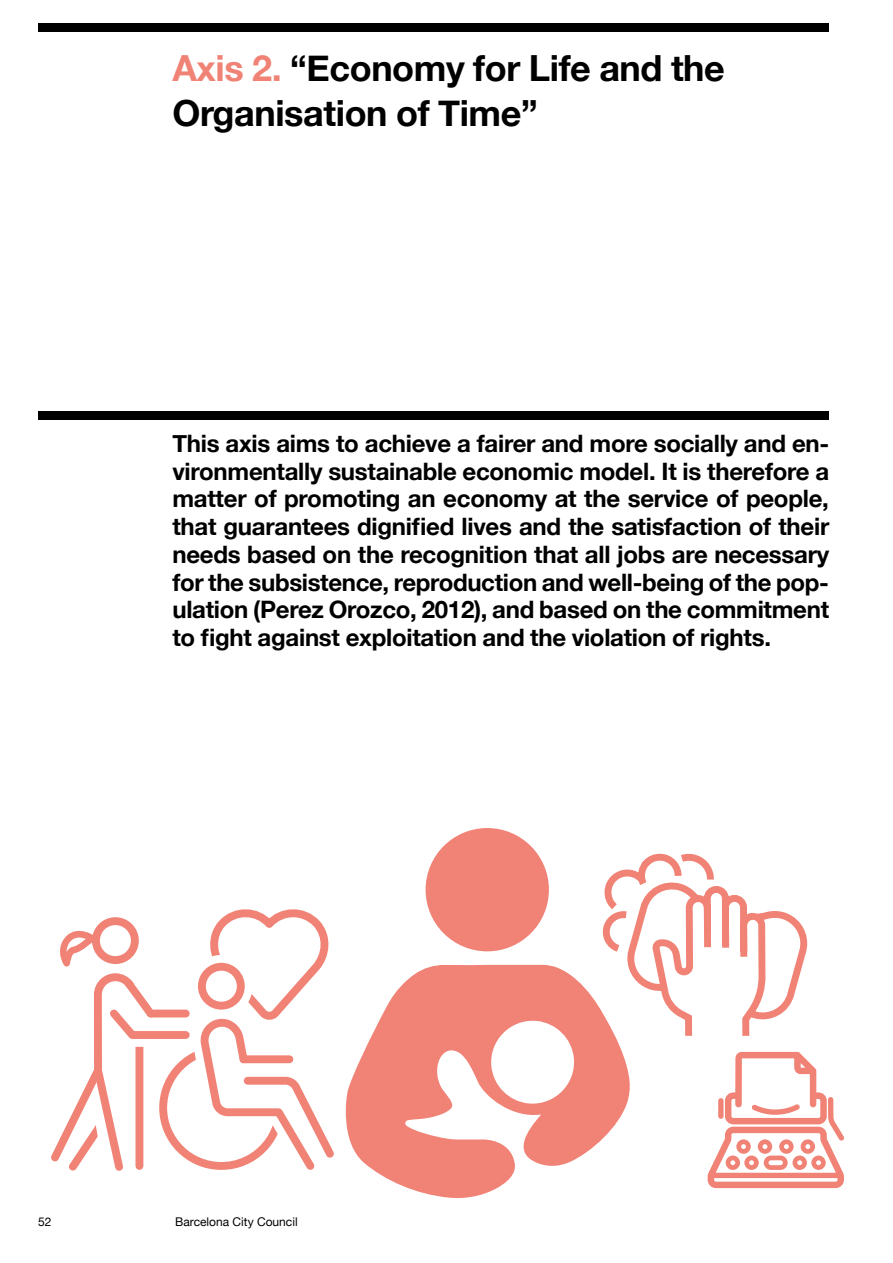
<style>
.page{position:relative;width:893px;height:1263px;background:#fff}
.page>*{position:absolute;margin:0;border:0;box-sizing:border-box;transform-origin:0 0}
.t1{font:700 36px/45px "Helvetica Neue";letter-spacing:-.01em;color:#000}
.t2{font:700 24px/27.8px "Helvetica Neue";letter-spacing:-.01em;color:#000;text-align:justify}
.t3{font:12px "Helvetica Neue";color:#000}
.s1{color:#f08376}
</style>
<div class="page">
<div style="left:38px;top:23px;width:791px;height:9px;background:#000"></div>
<div style="left:38px;top:411px;width:791px;height:9px;background:#000"></div>
<svg style="left:230px;top:909px;width:95px;height:20px"></svg>
<svg style="left:95px;top:913px;width:192px;height:16px"></svg>
<svg style="left:51px;top:929px;width:283px;height:242px"></svg>
<div style="left:426px;top:828px;width:123px;height:123px;background:#f08376;border-radius:50%"></div>
<svg style="left:345px;top:965px;width:250px;height:233px;fill:#f08376"></svg>
<svg style="left:595px;top:853px;width:216px;height:336px"></svg>
<svg style="left:708px;top:1052px;width:136px;height:136px"></svg>
<h1 class="t1" style="left:172px;top:46px;width:554px"><span class="s1">Axis 2.</span> “Economy for Life and the<br>Organisation of Time”</h1>
<p class="t2" style="left:172px;top:430px;width:658px">This axis aims to achieve a fairer and more socially and en&shy;vironmentally sustainable economic model. It is therefore a matter of promoting an economy at the service of people, that guarantees dignified lives and the satisfaction of their needs based on the recognition that all jobs are necessary for the subsistence, reproduction and well-being of the pop&shy;ulation (Perez Orozco, 2012), and based on the commitment to fight against exploitation and the violation of rights.</p>
<p class="t3" style="left:38px;top:1213px;width:15px">52</p>
<p class="t3" style="left:175px;top:1213px;width:124px">Barcelona City Council</p>
</div>
